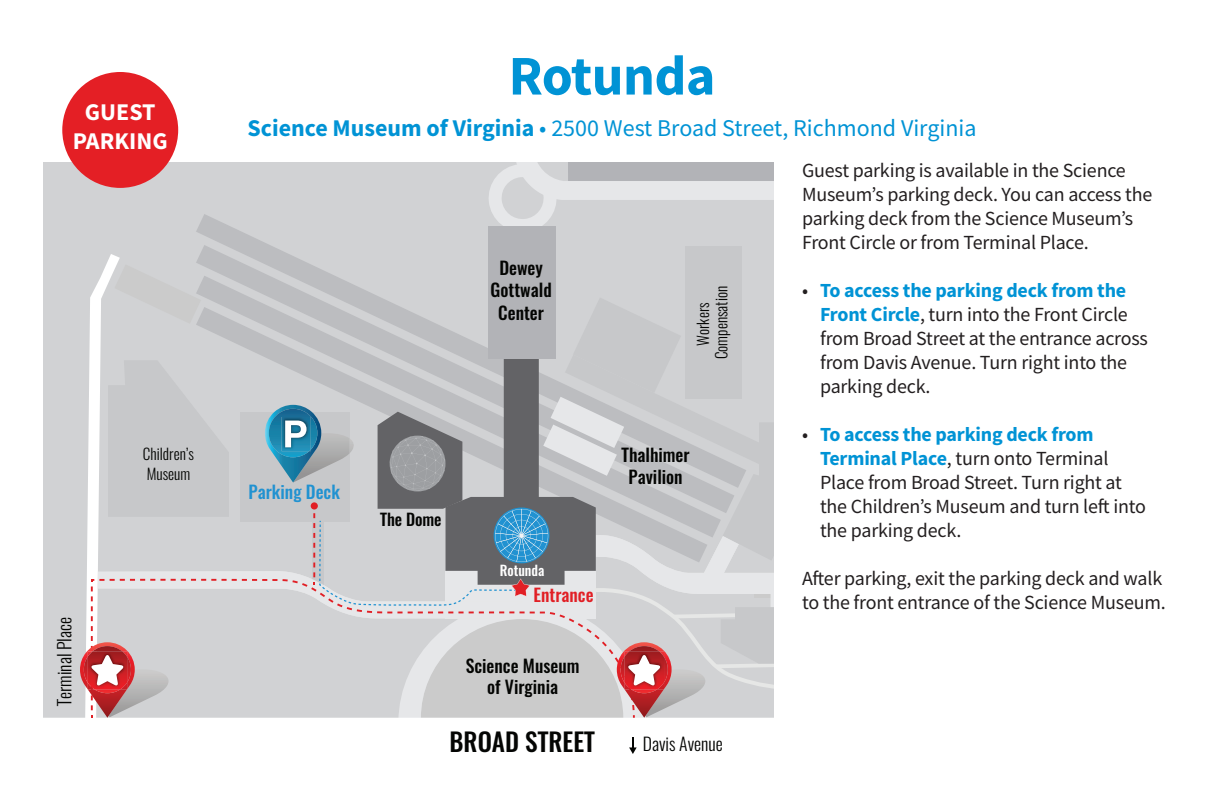
<style>
.page{position:relative;width:1224px;height:792px;background:#fff}
.page>*{position:absolute;margin:0;border:0;box-sizing:border-box;transform-origin:0 0}
.t1{font:700 56px "Source Sans Pro";letter-spacing:-.01em;color:#0093d5}
.t2{font:500 25.4px "Oswald";color:#040503}
.t3{font:24px "Source Sans Pro";color:#0093d5}
.t4{font:700 24px/28.8px "Source Sans Pro";color:#fff;text-align:center}
.t5{font:20px/24px "Source Sans Pro";letter-spacing:-.01em;color:#231f20}
.t6{font:500 17.8px/22.8px "Oswald";color:#040503;text-align:center}
.t7{font:300 17.8px "Oswald";color:#040503}
.t8{font:500 17.8px "Oswald";color:#2192d1}
.t9{font:500 17.8px "Oswald";color:#e11f25}
.t10{font:500 16.4px "Oswald";letter-spacing:-.005em;color:#040503}
.t11{font:300 15.2px/20.2px "Oswald";color:#040503}
.t12{font:500 14px "Oswald";color:#fff}
.s1{font-weight:700}
.s2{font-weight:700;color:#0093d5}
</style>
<div class="page">
<svg style="left:43px;top:162px;width:730px;height:592px;background:#cacacc"></svg>
<div style="left:62px;top:72px;width:116px;height:116px;background:#e41f25;border-radius:50%"></div>
<p class="t4" style="left:73px;top:98px;width:96px">GUEST<br>PARKING</p>
<h1 class="t1" style="left:509px;top:38px;width:208px">Rotunda</h1>
<p class="t3" style="left:248px;top:113px;width:730px"><span class="s1">Science Museum of Virginia</span> • 2500 West Broad Street, Richmond Virginia</p>
<p class="t7" style="left:52px;top:706px;width:90px;rotate:-90deg">Terminal Place</p>
<p class="t5" style="left:802px;top:158px;width:352px">Guest parking is available in the Science Museum’s parking deck. You can access the parking deck from the Science Museum’s Front Circle or from Terminal Place.</p>
<p class="t5" style="left:820px;top:278px;width:329px;text-indent:-18px">• <span class="s2">To access the parking deck from the Front Circle</span>, turn into the Front Circle from Broad Street at the entrance across from Davis Avenue. Turn right into the parking deck.</p>
<p class="t5" style="left:820px;top:422px;width:327px;text-indent:-18px">• <span class="s2">To access the parking deck from<br>Terminal Place</span>, turn onto Terminal<br>Place from Broad Street. Turn right at the Children’s Museum and turn left into the parking deck.</p>
<p class="t5" style="left:802px;top:566px;width:365px">After parking, exit the parking deck and walk to the front entrance of the Science Museum.</p>
<p class="t6" style="left:491px;top:256px;width:63px">Dewey<br>Gottwald<br>Center</p>
<p class="t11" style="left:694px;top:359px;width:75px;line-height:18.2px;text-align:center;rotate:-90deg">Workers<br>Compensation</p>
<p class="t11" style="left:143px;top:443px;width:53px">Children’s<br>Museum</p>
<p class="t11" style="left:1032px;top:438px;width:27px">DMV</p>
<p class="t6" style="left:622px;top:443px;width:70px">Thalhimer<br>Pavilion</p>
<p class="t8" style="left:249px;top:479px;width:93px">Parking Deck</p>
<p class="t10" style="left:380px;top:508px;width:63px">The Dome</p>
<p class="t12" style="left:500px;top:561px;width:46px">Rotunda</p>
<p class="t9" style="left:534px;top:582px;width:62px">Entrance</p>
<p class="t6" style="left:466px;top:655px;width:115px;line-height:21.2px">Science Museum of Virginia</p>
<p class="t2" style="left:450px;top:723px;width:147px">BROAD STREET</p>
<p class="t7" style="left:643px;top:732px;width:81px">Davis Avenue</p>
</div>
